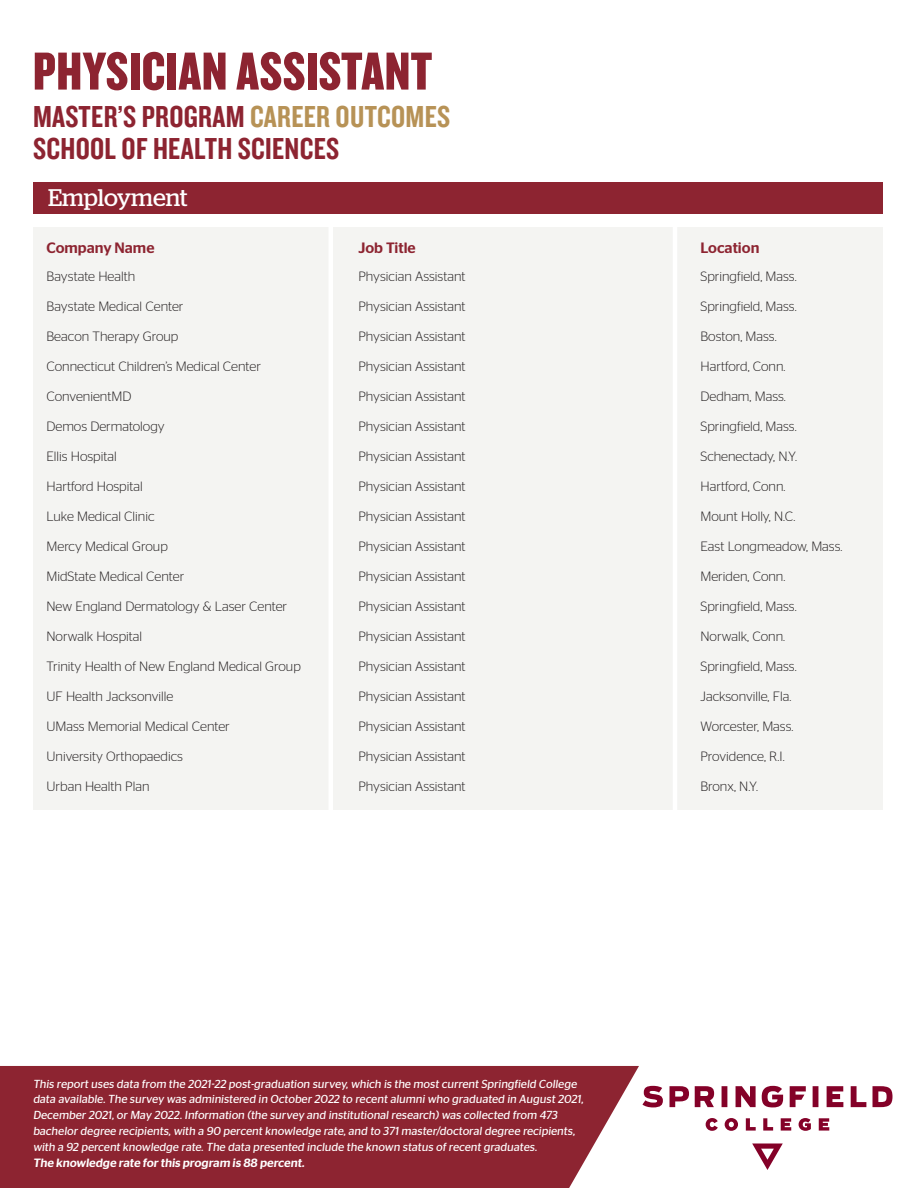
<style>
.page{position:relative;width:918px;height:1188px;background:#fff}
.page>*{position:absolute;margin:0;border:0;box-sizing:border-box;transform-origin:0 0}
.t1{font:55.5px "Knockout 69 Full Liteweight";letter-spacing:.01em;color:#8d2431}
.t2{font:31.5px "Knockout 49 Liteweight";letter-spacing:.01em;color:#8d2431}
.t3{font:24px "Stag";letter-spacing:-.005em;color:#fff}
.t4{font:500 15px "Stag Sans";color:#8d2431}
.t5{font:300 13.5px "Stag Sans";color:#231f20}
.t6{font:500 12px "Stag Sans";color:#fff}
.t7{font:11.7px/15.8px "Stag Sans";color:#fff}
.s1{color:#b79256}
</style>
<div class="page">
<div style="left:0;top:1066px;width:639px;height:122px;background:#8d2431"></div>
<svg style="left:642px;top:1086px;width:251px;height:21px"></svg>
<svg style="left:752px;top:1144px;width:31px;height:26px"></svg>
<svg style="left:706px;top:1118px;width:123px;height:13px"></svg>
<div style="left:33px;top:227px;width:849px;height:583px;background:#f4f4f2"></div>
<div style="left:33px;top:182px;width:849px;height:32px;background:#8d2431"></div>
<hr style="left:329px;top:221px;width:4px;height:722px;background:#fff">
<hr style="left:673px;top:222px;width:4px;height:722px;background:#fff">
<p class="t1" style="left:33px;top:36px;width:401px">PHYSICIAN ASSISTANT</p>
<p class="t2" style="left:33px;top:97px;width:419px">MASTER’S PROGRAM <span class="s1">CAREER OUTCOMES</span></p>
<p class="t2" style="left:33px;top:128px;width:308px">SCHOOL OF HEALTH SCIENCES</p>
<p class="t3" style="left:48px;top:183px;width:141px">Employment</p>
<p class="t4" style="left:46px;top:239px;width:109px">Company Name</p>
<p class="t4" style="left:358px;top:239px;width:59px">Job Title</p>
<p class="t4" style="left:700px;top:239px;width:60px">Location</p>
<p class="t5" style="left:46px;top:269px;width:90px">Baystate Health</p>
<p class="t5" style="left:358px;top:269px;width:109px">Physician Assistant</p>
<p class="t5" style="left:700px;top:269px;width:98px">Springfield, Mass.</p>
<p class="t5" style="left:46px;top:299px;width:139px">Baystate Medical Center</p>
<p class="t5" style="left:358px;top:299px;width:109px">Physician Assistant</p>
<p class="t5" style="left:700px;top:299px;width:98px">Springfield, Mass.</p>
<p class="t5" style="left:46px;top:329px;width:133px">Beacon Therapy Group</p>
<p class="t5" style="left:358px;top:329px;width:109px">Physician Assistant</p>
<p class="t5" style="left:700px;top:329px;width:78px">Boston, Mass.</p>
<p class="t5" style="left:46px;top:359px;width:216px">Connecticut Children’s Medical Center</p>
<p class="t5" style="left:358px;top:359px;width:109px">Physician Assistant</p>
<p class="t5" style="left:700px;top:359px;width:87px">Hartford, Conn.</p>
<p class="t5" style="left:46px;top:389px;width:86px">ConvenientMD</p>
<p class="t5" style="left:358px;top:389px;width:109px">Physician Assistant</p>
<p class="t5" style="left:700px;top:389px;width:87px">Dedham, Mass.</p>
<p class="t5" style="left:46px;top:419px;width:120px">Demos Dermatology</p>
<p class="t5" style="left:358px;top:419px;width:109px">Physician Assistant</p>
<p class="t5" style="left:700px;top:419px;width:98px">Springfield, Mass.</p>
<p class="t5" style="left:46px;top:449px;width:72px">Ellis Hospital</p>
<p class="t5" style="left:358px;top:449px;width:109px">Physician Assistant</p>
<p class="t5" style="left:700px;top:449px;width:98px">Schenectady, N.Y.</p>
<p class="t5" style="left:46px;top:479px;width:98px">Hartford Hospital</p>
<p class="t5" style="left:358px;top:479px;width:109px">Physician Assistant</p>
<p class="t5" style="left:700px;top:479px;width:87px">Hartford, Conn.</p>
<p class="t5" style="left:46px;top:509px;width:110px">Luke Medical Clinic</p>
<p class="t5" style="left:358px;top:509px;width:109px">Physician Assistant</p>
<p class="t5" style="left:700px;top:509px;width:96px">Mount Holly, N.C.</p>
<p class="t5" style="left:46px;top:539px;width:123px">Mercy Medical Group</p>
<p class="t5" style="left:358px;top:539px;width:109px">Physician Assistant</p>
<p class="t5" style="left:700px;top:539px;width:143px">East Longmeadow, Mass.</p>
<p class="t5" style="left:46px;top:569px;width:139px">MidState Medical Center</p>
<p class="t5" style="left:358px;top:569px;width:109px">Physician Assistant</p>
<p class="t5" style="left:700px;top:569px;width:86px">Meriden, Conn.</p>
<p class="t5" style="left:46px;top:599px;width:242px">New England Dermatology &amp; Laser Center</p>
<p class="t5" style="left:358px;top:599px;width:109px">Physician Assistant</p>
<p class="t5" style="left:700px;top:599px;width:98px">Springfield, Mass.</p>
<p class="t5" style="left:46px;top:629px;width:97px">Norwalk Hospital</p>
<p class="t5" style="left:358px;top:629px;width:109px">Physician Assistant</p>
<p class="t5" style="left:700px;top:629px;width:86px">Norwalk, Conn.</p>
<p class="t5" style="left:46px;top:659px;width:256px">Trinity Health of New England Medical Group</p>
<p class="t5" style="left:358px;top:659px;width:109px">Physician Assistant</p>
<p class="t5" style="left:700px;top:659px;width:98px">Springfield, Mass.</p>
<p class="t5" style="left:46px;top:689px;width:128px">UF Health Jacksonville</p>
<p class="t5" style="left:358px;top:689px;width:109px">Physician Assistant</p>
<p class="t5" style="left:700px;top:689px;width:92px">Jacksonville, Fla.</p>
<p class="t5" style="left:46px;top:719px;width:185px">UMass Memorial Medical Center</p>
<p class="t5" style="left:358px;top:719px;width:109px">Physician Assistant</p>
<p class="t5" style="left:700px;top:719px;width:94px">Worcester, Mass.</p>
<p class="t5" style="left:46px;top:749px;width:138px">University Orthopaedics</p>
<p class="t5" style="left:358px;top:749px;width:109px">Physician Assistant</p>
<p class="t5" style="left:700px;top:749px;width:86px">Providence, R.I.</p>
<p class="t5" style="left:46px;top:779px;width:104px">Urban Health Plan</p>
<p class="t5" style="left:358px;top:779px;width:109px">Physician Assistant</p>
<p class="t5" style="left:700px;top:779px;width:59px">Bronx, N.Y.</p>
<p class="t7" style="left:33px;top:1076px;width:547px">This report uses data from the 2021-22 post-graduation survey, which is the most current Springfield College</p>
<p class="t7" style="left:33px;top:1091px;width:554px">data available. The survey was administered in October 2022 to recent alumni who graduated in August 2021,<br>December 2021, or May 2022. Information (the survey and institutional research) was collected from 473</p>
<p class="t7" style="left:33px;top:1123px;width:545px">bachelor degree recipients, with a 90 percent knowledge rate, and to 371 master/doctoral degree recipients,</p>
<p class="t7" style="left:33px;top:1139px;width:507px">with a 92 percent knowledge rate. The data presented include the known status of recent graduates.</p>
<p class="t6" style="left:33px;top:1156px;width:275px">The knowledge rate for this program is 88 percent.</p>
</div>
